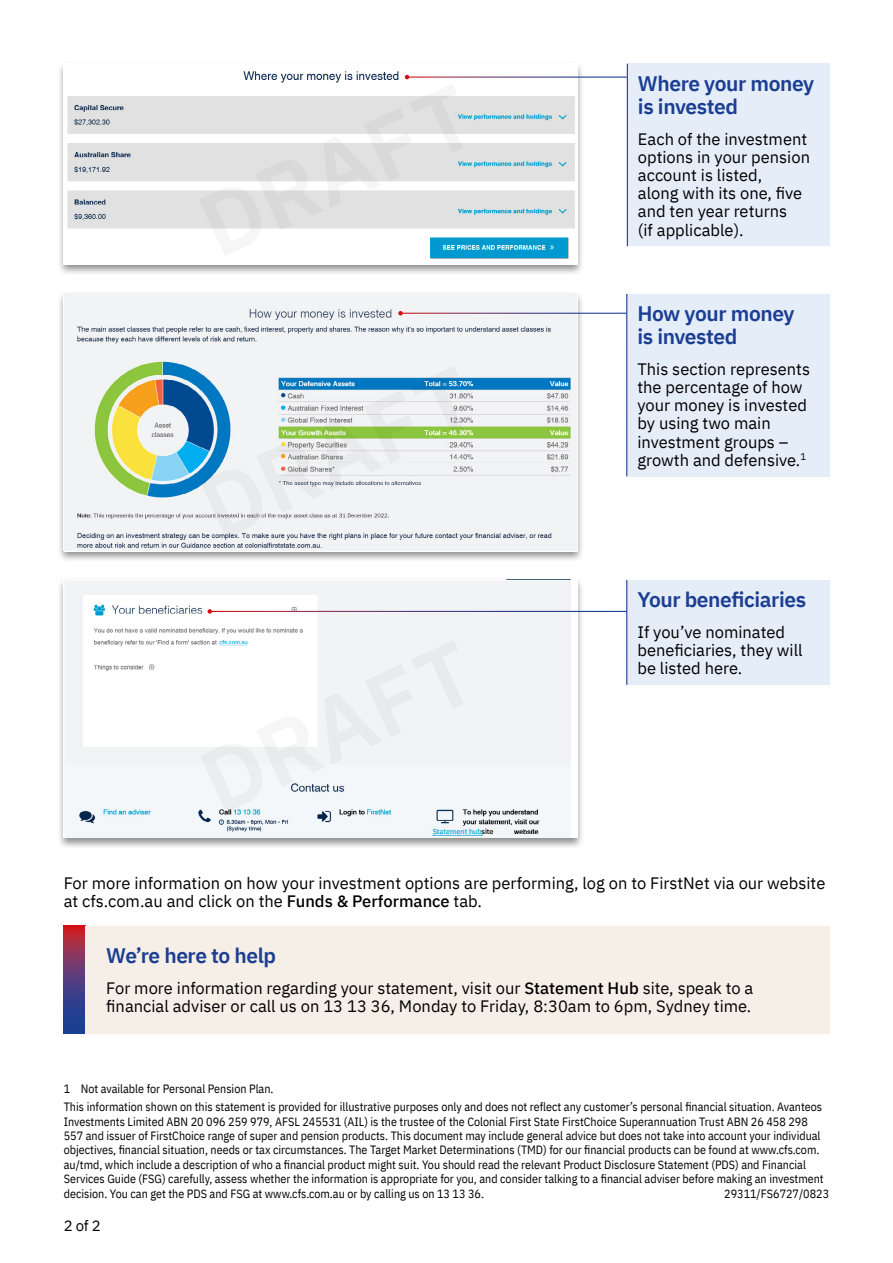
<style>
.page{position:relative;width:893px;height:1263px;background:#fff}
.page>*{position:absolute;margin:0;border:0;box-sizing:border-box;transform-origin:0 0}
.t1{font:600 21px/23.1px "IBM Plex Sans";letter-spacing:-.02em;color:#1b3e92}
.t2{font:16.5px/18.1px "IBM Plex Sans";color:#000}
.t3{font:15px "IBM Plex Sans";color:#000}
.t4{font:12px/14.4px "IBM Plex Sans Cond";color:#000}
.t5{font:500 7.2px "IBM Plex Sans";color:#00a3d4}
.s1{color:#000}
.s2{font-weight:500}
</style>
<div class="page">
<div style="left:57px;top:291px;width:527px;height:272px;background:#000;opacity:.45"></div>
<img style="left:64px;top:294px;width:513px;height:257px">
<div style="left:57px;top:577px;width:527px;height:272px;background:#000;opacity:.45"></div>
<img style="left:64px;top:580px;width:513px;height:258px">
<div style="left:57px;top:61px;width:527px;height:215px;background:#000;opacity:.45"></div>
<img style="left:64px;top:64px;width:513px;height:201px">
<div style="left:429px;top:827px;width:83px;height:11px;background:#f3f4f5"></div>
<svg style="left:433px;top:835px;width:49px;height:1px"></svg>
<div style="left:627px;top:64px;width:203px;height:182px;background:#e5edf9"></div>
<hr style="left:627px;top:64px;width:1px;height:182px;background:#1b3e92">
<hr style="left:407px;top:77px;width:220px;height:1px;background:#fff">
<svg style="left:405px;top:75px;width:4px;height:4px"></svg>
<hr style="left:401px;top:313px;width:226px;height:1px;background:#fff">
<svg style="left:398px;top:311px;width:5px;height:4px"></svg>
<hr style="left:210px;top:611px;width:417px;height:1px;background:#fff">
<svg style="left:207px;top:609px;width:5px;height:5px"></svg>
<div style="left:627px;top:294px;width:202px;height:182px;background:#e5edf9"></div>
<hr style="left:626px;top:294px;width:1px;height:182px;background:#1b3e92">
<div style="left:627px;top:580px;width:202px;height:105px;background:#e5edf9"></div>
<hr style="left:626px;top:580px;width:1px;height:105px;background:#1b3e92">
<svg style="left:64px;top:925px;width:21px;height:108px;background:#62376f"></svg>
<div style="left:85px;top:925px;width:744px;height:108px;background:#f5efe8"></div>
<h1 class="t1" style="left:638px;top:70px;width:178px">Where your money is invested</h1>
<h2 class="t2" style="left:638px;top:129px;width:174px">Each of the investment options in your pension account is listed,<br>along with its one, five and ten year returns<br>(if applicable).</h2>
<h1 class="t1" style="left:637px;top:300px;width:159px">How your money is invested</h1>
<h2 class="t2" style="left:637px;top:359px;width:174px">This section represents the percentage of how your money is invested by using two main investment groups – growth and defensive.<sup>1</sup></h2>
<p class="t5" style="left:433px;top:826px;width:62px">Statement hub<span class="s1">site</span></p>
<h1 class="t1" style="left:637px;top:586px;width:170px">Your beneficiaries</h1>
<h2 class="t2" style="left:637px;top:622px;width:167px">If you’ve nominated beneficiaries, they will be listed here.</h2>
<h2 class="t2" style="left:64px;top:872px;width:763px">For more information on how your investment options are performing, log on to FirstNet via our website at cfs.com.au and click on the <span class="s2">Funds &amp; Performance</span> tab.</h2>
<h1 class="t1" style="left:106px;top:942px;width:171px">We’re here to help</h1>
<h2 class="t2" style="left:106px;top:978px;width:649px">For more information regarding your statement, visit our <span class="s2">Statement Hub</span> site, speak to a financial adviser or call us on 13 13 36, Monday to Friday, 8:30am to 6pm, Sydney time.</h2>
<p class="t4" style="left:64px;top:1078px;width:760px;line-height:18.6px">1 Not available for Personal Pension Plan.<br>This information shown on this statement is provided for illustrative purposes only and does not reflect any customer’s personal financial situation. Avanteos</p>
<p class="t4" style="left:64px;top:1113px;width:761px">Investments Limited ABN 20 096 259 979, AFSL 245531 (AIL) is the trustee of the Colonial First State FirstChoice Superannuation Trust ABN 26 458 298<br>557 and issuer of FirstChoice range of super and pension products. This document may include general advice but does not take into account your individual objectives, financial situation, needs or tax circumstances. The Target Market Determinations (TMD) for our financial products can be found at www.cfs.com. au/tmd, which include a description of who a financial product might suit. You should read the relevant Product Disclosure Statement (PDS) and Financial Services Guide (FSG) carefully, assess whether the information is appropriate for you, and consider talking to a financial adviser before making an investment decision. You can get the PDS and FSG at www.cfs.com.au or by calling us on 13 13 36.</p>
<p class="t4" style="left:724px;top:1185px;width:106px">29311/FS6727/0823</p>
<p class="t3" style="left:64px;top:1214px;width:39px">2 of 2</p>
</div>
